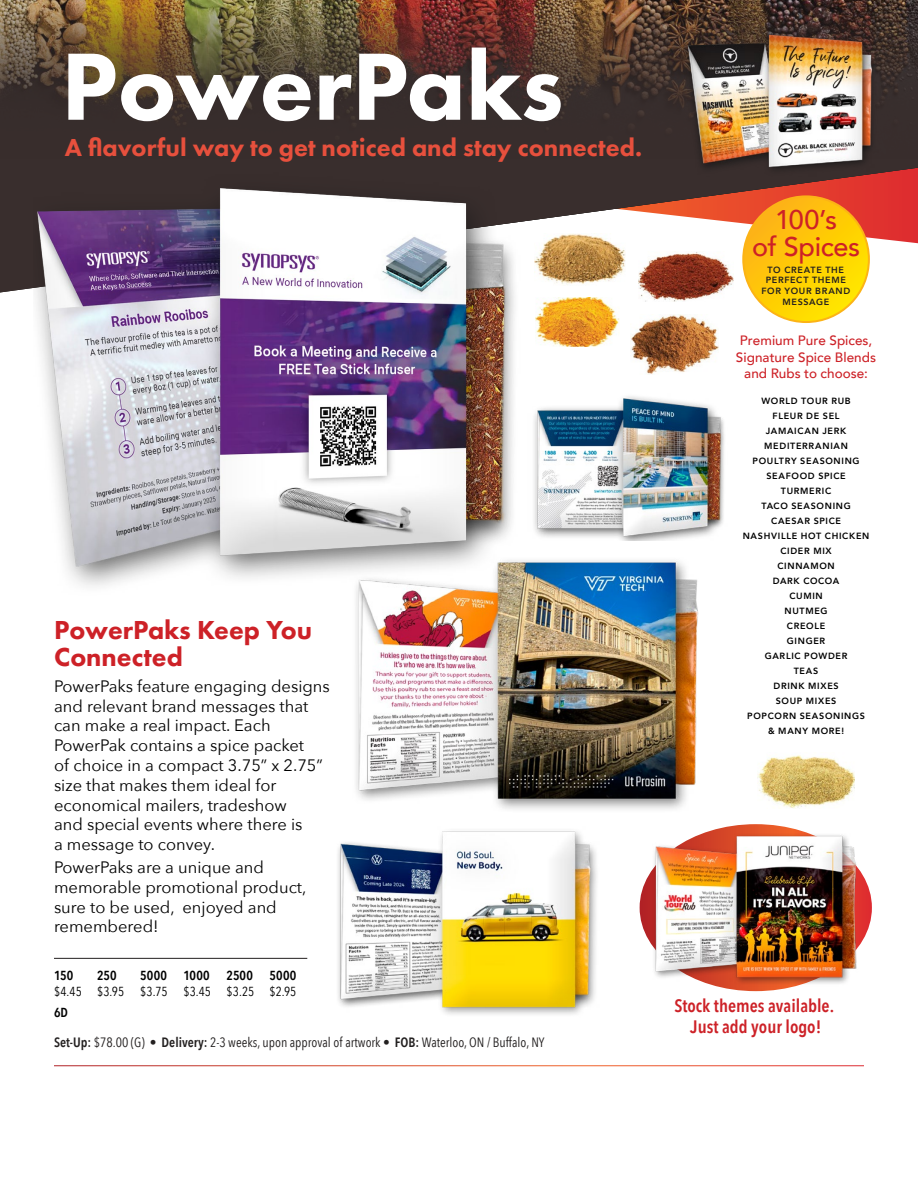
<style>
.page{position:relative;width:918px;height:1188px;background:#fff}
.page>*{position:absolute;margin:0;border:0;box-sizing:border-box;transform-origin:0 0}
.t1{font:800 99px "Futura PT";color:#fff}
.t2{font:800 27px/27px "Futura PT";color:#cd2127}
.t3{font:500 27px/26.1px "Avenir";letter-spacing:-.01em;color:#cd2127;text-align:center}
.t4{font:800 25.5px "Futura PT";color:#e7503d}
.t5{font:600 18px/21.6px "Avenir Next Condensed";color:#cd2127;text-align:center}
.t6{font:16.5px/19.8px "Avenir Next";color:#000}
.t7{font:13.5px "Avenir Next Condensed";color:#232020}
.t8{font:500 13.5px/16.5px "Avenir";letter-spacing:.005em;color:#cd2127;text-align:center}
.t9{font:13.05px "Avenir Next Condensed";letter-spacing:-.005em;color:#000100}
.t10{font:600 13.05px "Avenir Next Condensed";letter-spacing:.01em;color:#000100}
.t11{font:800 9px/15px "Avenir";letter-spacing:.075em;color:#000;text-align:center}
.t12{font:800 9px/10.8px "Avenir";letter-spacing:.075em;color:#232020;text-align:center}
.s1{font-weight:600}
</style>
<div class="page">
<img style="left:641px;top:292px;width:78px;height:10px">
<img style="left:631px;top:314px;width:88px;height:60px">
<img style="left:536px;top:297px;width:84px;height:50px">
<img style="left:0;top:0;width:918px;height:292px">
<img style="left:33px;top:143px;width:492px;height:443px">
<svg style="left:641px;top:825px;width:230px;height:165px"></svg>
<img style="left:338px;top:831px;width:259px;height:184px">
<img style="left:678px;top:24px;width:204px;height:159px">
<img style="left:534px;top:396px;width:190px;height:144px">
<img style="left:344px;top:549px;width:355px;height:261px">
<img style="left:648px;top:829px;width:216px;height:157px">
<hr style="left:54px;top:958px;width:253px;height:1px;background:#232020">
<svg style="left:743px;top:196px;width:126px;height:126px;background:#feca07"></svg>
<img style="left:757px;top:755px;width:98px;height:54px">
<h1 class="t1" style="left:61px;top:25px;width:504px">PowerPaks</h1>
<h3 class="t4" style="left:65px;top:131px;width:579px">A flavorful way to get noticed and stay connected.</h3>
<h2 class="t2" style="left:54px;top:616px;width:260px">PowerPaks Keep You<br>Connected</h2>
<p class="t6" style="left:54px;top:675px;width:277px">PowerPaks feature engaging designs and relevant brand messages that can make a real impact. Each<br>PowerPak contains a spice packet<br>of choice in a compact 3.75” x 2.75” size that makes them ideal for economical mailers, tradeshow<br>and special events where there is<br>a message to convey.</p>
<p class="t6" style="left:54px;top:857px;width:254px">PowerPaks are a unique and memorable promotional product, sure to be used, enjoyed and remembered!</p>
<p class="t10" style="left:54px;top:964px;width:21px">150</p>
<p class="t9" style="left:54px;top:980px;width:29px">$4.45</p>
<p class="t10" style="left:54px;top:1001px;width:15px">6D</p>
<p class="t10" style="left:97px;top:964px;width:21px">250</p>
<p class="t9" style="left:97px;top:980px;width:29px">$3.95</p>
<p class="t10" style="left:140px;top:964px;width:28px">5000</p>
<p class="t9" style="left:140px;top:980px;width:29px">$3.75</p>
<p class="t10" style="left:183px;top:964px;width:28px">1000</p>
<p class="t9" style="left:183px;top:980px;width:29px">$3.45</p>
<p class="t10" style="left:226px;top:964px;width:28px">2500</p>
<p class="t9" style="left:226px;top:980px;width:29px">$3.25</p>
<p class="t10" style="left:270px;top:964px;width:28px">5000</p>
<p class="t9" style="left:270px;top:980px;width:28px">$2.95</p>
<p class="t7" style="left:54px;top:1031px;width:492px"><span class="s1">Set-Up:</span> $78.00 (G) • <span class="s1">Delivery:</span> 2-3 weeks, upon approval of artwork • <span class="s1">FOB:</span> Waterloo, ON / Buffalo, NY</p>
<h2 class="t3" style="left:752px;top:206px;width:109px">100’s<br>of Spices</h2>
<p class="t12" style="left:761px;top:264px;width:90px">TO CREATE THE<br>PERFECT THEME<br>FOR YOUR BRAND<br>MESSAGE</p>
<p class="t8" style="left:736px;top:331px;width:142px">Premium Pure Spices,<br>Signature Spice Blends and Rubs to choose:</p>
<p class="t11" style="left:743px;top:393px;width:128px">WORLD TOUR RUB<br>FLEUR DE SEL<br>JAMAICAN JERK<br>MEDITERRANIAN<br>POULTRY SEASONING<br>SEAFOOD SPICE<br>TURMERIC<br>TACO SEASONING<br>CAESAR SPICE<br>NASHVILLE HOT CHICKEN<br>CIDER MIX<br>CINNAMON<br>DARK COCOA<br>CUMIN<br>NUTMEG<br>CREOLE<br>GINGER<br>GARLIC POWDER<br>TEAS<br>DRINK MIXES<br>SOUP MIXES<br>POPCORN SEASONINGS<br>&amp; MANY MORE!</p>
<p class="t5" style="left:674px;top:994px;width:161px">Stock themes available.<br>Just add your logo!</p>
</div>
